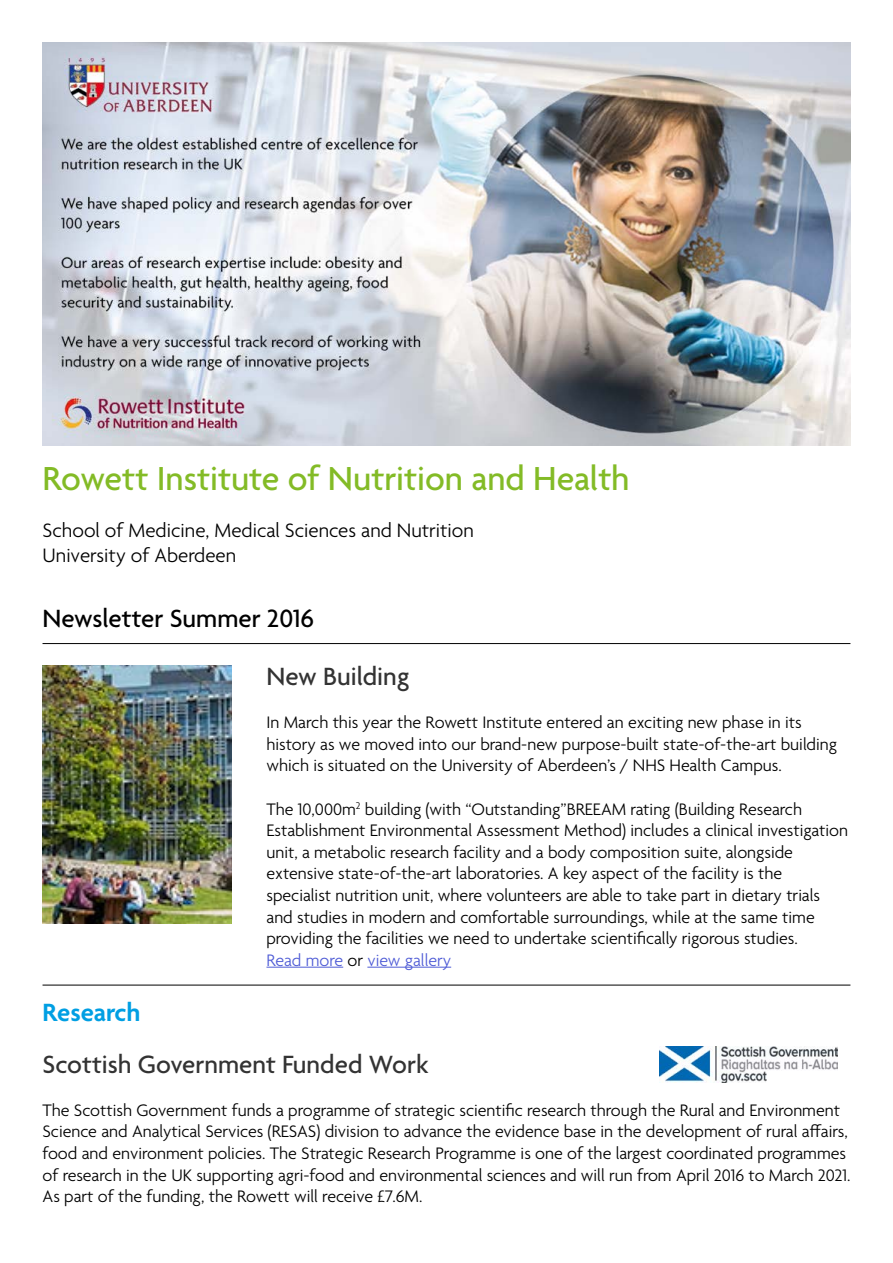
<style>
.page{position:relative;width:893px;height:1263px;background:#fff}
.page>*{position:absolute;margin:0;border:0;box-sizing:border-box;transform-origin:0 0}
.t1{font:500 36px "Agenda";color:#83bb26}
.t2{font:500 27px "Agenda";color:#333}
.t3{font:500 27px "Agenda";color:#000}
.t4{font:600 27px "Agenda";color:#009fe3}
.t5{font:300 21px/25.2px "Agenda";color:#000}
.t6{font:300 18px/21.6px "Agenda";color:#000}
.s1{color:#4f5cd6}
</style>
<div class="page">
<img style="left:43px;top:43px;width:807px;height:402px">
<hr style="left:266px;top:967px;width:77px;height:1px;background:#4f5cd6">
<hr style="left:367px;top:967px;width:84px;height:1px;background:#4f5cd6">
<img style="left:43px;top:666px;width:188px;height:258px">
<img style="left:659px;top:1046px;width:179px;height:36px">
<hr style="left:43px;top:985px;width:807px;height:1px;background:#000">
<hr style="left:43px;top:643px;width:807px;height:1px;background:#000">
<h1 class="t1" style="left:43px;top:459px;width:589px">Rowett Institute of Nutrition and Health</h1>
<p class="t5" style="left:43px;top:519px;width:433px">School of Medicine, Medical Sciences and Nutrition<br>University of Aberdeen</p>
<h2 class="t3" style="left:43px;top:604px;width:273px">Newsletter Summer 2016</h2>
<h2 class="t2" style="left:266px;top:662px;width:144px">New Building</h2>
<p class="t6" style="left:266px;top:713px;width:572px">In March this year the Rowett Institute entered an exciting new phase in its history as we moved into our brand-new purpose-built state-of-the-art building which is situated on the University of Aberdeen’s / NHS Health Campus.</p>
<p class="t6" style="left:266px;top:799px;width:583px">The 10,000m<sup>2</sup> building (with “Outstanding”BREEAM rating (Building Research Establishment Environmental Assessment Method) includes a clinical investigation unit, a metabolic research facility and a body composition suite, alongside extensive state-of-the-art laboratories. A key aspect of the facility is the specialist nutrition unit, where volunteers are able to take part in dietary trials and studies in modern and comfortable surroundings, while at the same time providing the facilities we need to undertake scientifically rigorous studies.<br><span class="s1">Read more</span> or <span class="s1">view gallery</span></p>
<h2 class="t4" style="left:43px;top:997px;width:100px">Research</h2>
<h2 class="t2" style="left:43px;top:1049px;width:387px">Scottish Government Funded Work</h2>
<p class="t6" style="left:43px;top:1100px;width:809px">The Scottish Government funds a programme of strategic scientific research through the Rural and Environment Science and Analytical Services (RESAS) division to advance the evidence base in the development of rural affairs, food and environment policies. The Strategic Research Programme is one of the largest coordinated programmes of research in the UK supporting agri-food and environmental sciences and will run from April 2016 to March 2021.<br>As part of the funding, the Rowett will receive £7.6M.</p>
</div>
